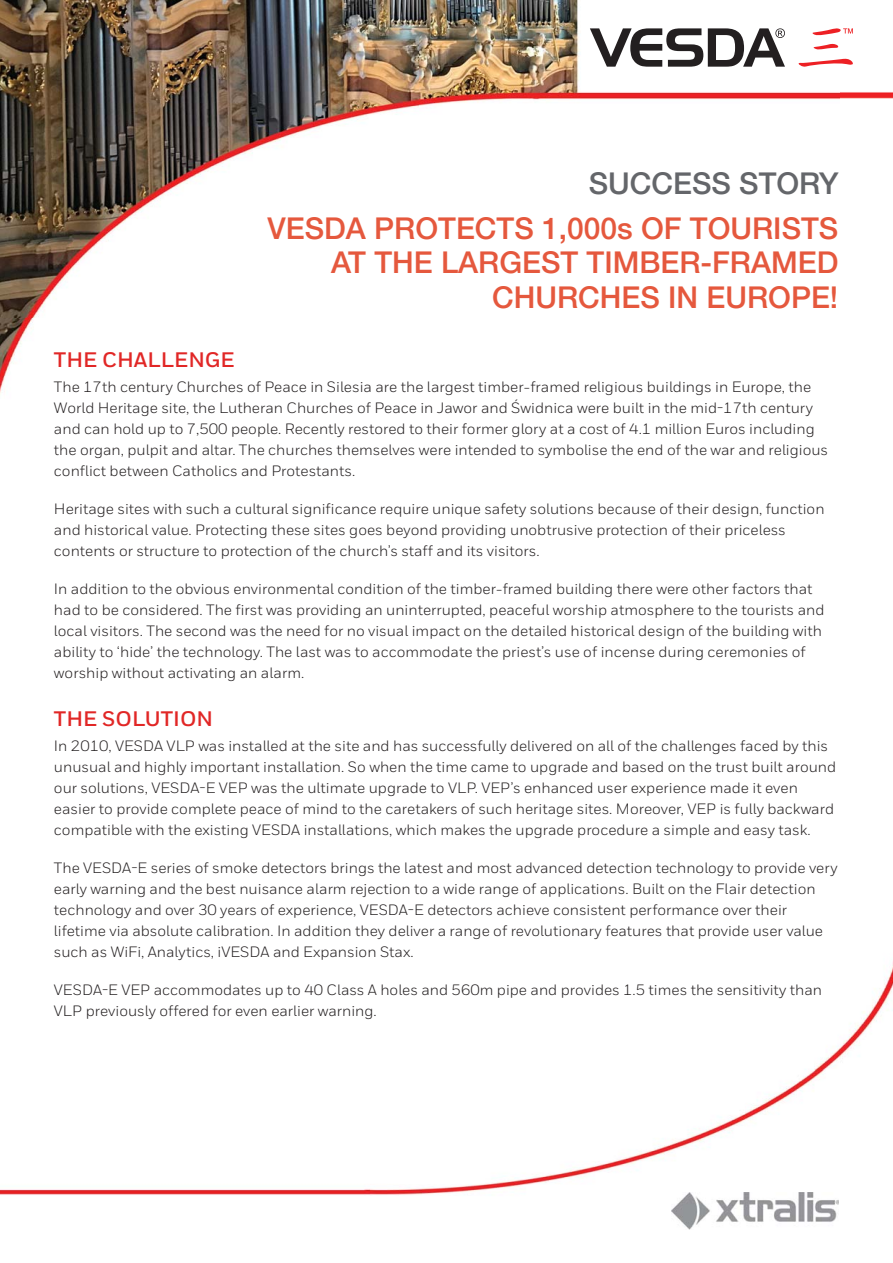
<style>
.page{position:relative;width:893px;height:1263px;background:#fff}
.page>*{position:absolute;margin:0;border:0;box-sizing:border-box;transform-origin:0 0}
.t1{font:500 30px/34.5px "Helvetica Neue LT";color:#e5583d;text-align:right}
.t2{font:500 30px "Helvetica Neue LT";color:#64666a}
.t3{font:700 21px "Honeywell Sans";color:#e12726}
.t4{font:15px/21px "Honeywell Sans";color:#231f20}
</style>
<div class="page">
<img style="left:0;top:0;width:893px;height:394px">
<img style="left:0;top:962px;width:893px;height:233px">
<img style="left:671px;top:1192px;width:168px;height:38px">
<svg style="left:590px;top:28px;width:195px;height:39px"></svg>
<svg style="left:798px;top:28px;width:55px;height:39px"></svg>
<h1 class="t2" style="left:589px;top:166px;width:251px">SUCCESS STORY</h1>
<h1 class="t1" style="left:268px;top:211px;width:572px">VESDA PROTECTS 1,000s OF TOURISTS<br>AT THE LARGEST TIMBER-FRAMED<br>CHURCHES IN EUROPE!</h1>
<h2 class="t3" style="left:54px;top:348px;width:182px">THE CHALLENGE</h2>
<p class="t4" style="left:54px;top:378px;width:776px">The 17th century Churches of Peace in Silesia are the largest timber-framed religious buildings in Europe, the World Heritage site, the Lutheran Churches of Peace in Jawor and Świdnica were built in the mid-17th century and can hold up to 7,500 people. Recently restored to their former glory at a cost of 4.1 million Euros including the organ, pulpit and altar. The churches themselves were intended to symbolise the end of the war and religious conflict between Catholics and Protestants.</p>
<p class="t4" style="left:54px;top:500px;width:772px">Heritage sites with such a cultural significance require unique safety solutions because of their design, function and historical value. Protecting these sites goes beyond providing unobtrusive protection of their priceless contents or structure to protection of the church’s staff and its visitors.</p>
<p class="t4" style="left:54px;top:580px;width:772px">In addition to the obvious environmental condition of the timber-framed building there were other factors that had to be considered. The first was providing an uninterrupted, peaceful worship atmosphere to the tourists and local visitors. The second was the need for no visual impact on the detailed historical design of the building with ability to ‘hide’ the technology. The last was to accommodate the priest’s use of incense during ceremonies of worship without activating an alarm.</p>
<h2 class="t3" style="left:54px;top:706px;width:161px">THE SOLUTION</h2>
<p class="t4" style="left:54px;top:736px;width:784px">In 2010, VESDA VLP was installed at the site and has successfully delivered on all of the challenges faced by this unusual and highly important installation. So when the time came to upgrade and based on the trust built around our solutions, VESDA-E VEP was the ultimate upgrade to VLP. VEP’s enhanced user experience made it even easier to provide complete peace of mind to the caretakers of such heritage sites. Moreover, VEP is fully backward compatible with the existing VESDA installations, which makes the upgrade procedure a simple and easy task.</p>
<p class="t4" style="left:54px;top:858px;width:785px">The VESDA-E series of smoke detectors brings the latest and most advanced detection technology to provide very early warning and the best nuisance alarm rejection to a wide range of applications. Built on the Flair detection technology and over 30 years of experience, VESDA-E detectors achieve consistent performance over their lifetime via absolute calibration. In addition they deliver a range of revolutionary features that provide user value such as WiFi, Analytics, iVESDA and Expansion Stax.</p>
<p class="t4" style="left:54px;top:980px;width:770px">VESDA-E VEP accommodates up to 40 Class A holes and 560m pipe and provides 1.5 times the sensitivity than<br>VLP previously offered for even earlier warning.</p>
</div>
